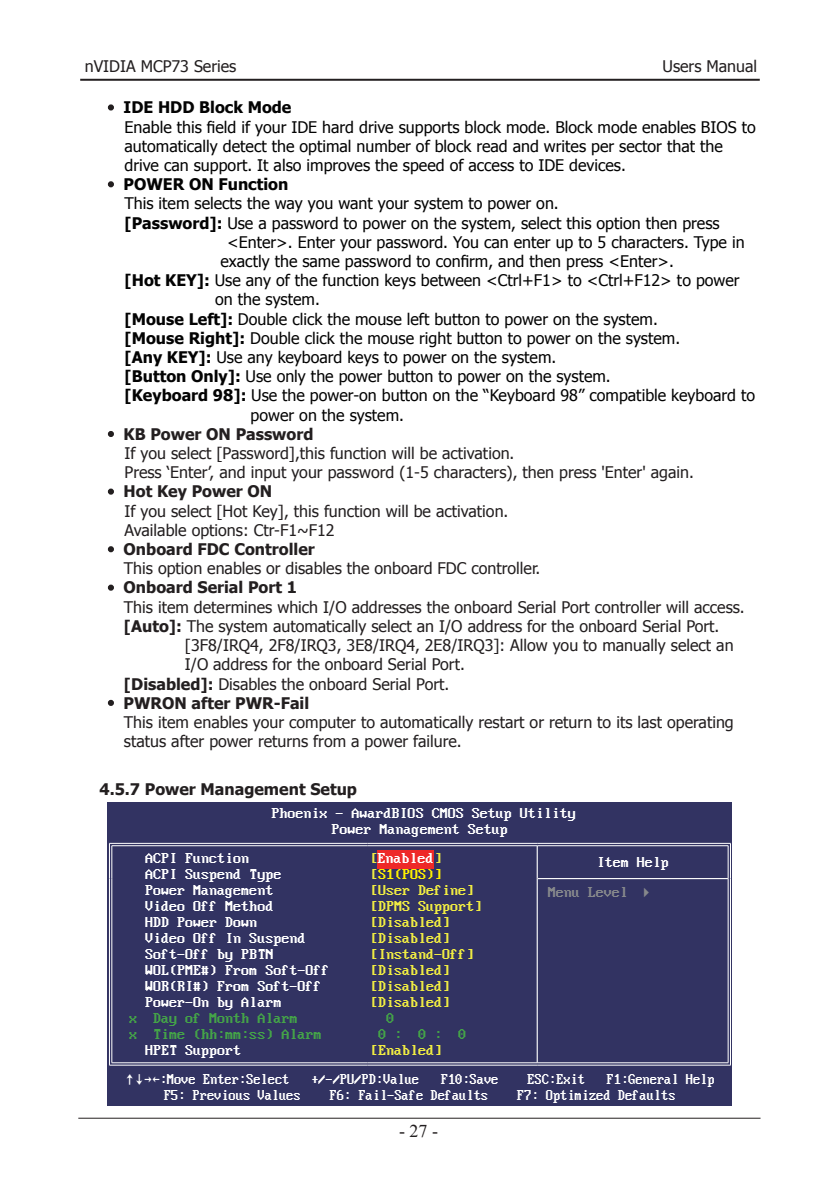
<style>
.page{position:relative;width:840px;height:1191px;background:#fff}
.page>*{position:absolute;margin:0;border:0;box-sizing:border-box;transform-origin:0 0}
.t1{font:18px "Times New Roman";color:#231f20}
.t2{font:16px "Tahoma";color:#030303}
.t3{font:16px "Tahoma";color:#231f20}
.t4{font:16px/16px "Video Terminal Screen";color:#fff;text-align:center}
.t5{font:16px "Video Terminal Screen";color:#fff;scale:.9 1}
.t6{font:700 16px "Tahoma";color:#231f20}
.t7{font:16px/16px "Video Terminal Screen";color:#efeb43}
.t8{font:16px/16px "Video Terminal Screen";color:#44a348}
.t9{font:700 16px "Tahoma";color:#030303}
.t10{font:16px/30.6px "Video Terminal Screen";color:#86888b}
.s1{font-family:"Koz Min Pro";font-weight:400;color:#231f20}
.s2{font-weight:700}
.s3{font-family:"Koz Min Pro";font-weight:400}
.s4{color:#fff}
.s5{color:#fff101}
.s6{font-family:"Courier New"}
.s7{font-family:"Sim Sun";font-size:12.8px}
.s8{font-family:"Sim Sun";font-size:24px}
</style>
<div class="page">
<hr style="left:80px;top:79px;width:679px;height:2px;background:#231f20">
<hr style="left:78px;top:1117px;width:682px;height:1px;background:#231f20">
<svg style="left:108px;top:104px;width:6px;height:6px"></svg>
<svg style="left:108px;top:181px;width:6px;height:6px"></svg>
<svg style="left:108px;top:431px;width:6px;height:6px"></svg>
<svg style="left:108px;top:488px;width:6px;height:6px"></svg>
<svg style="left:108px;top:546px;width:6px;height:6px"></svg>
<svg style="left:108px;top:584px;width:6px;height:6px"></svg>
<svg style="left:108px;top:700px;width:6px;height:6px"></svg>
<div style="left:108px;top:802px;width:623px;height:304px;background:#323362"></div>
<hr style="left:109px;top:843px;width:258px;height:1px;background:#fff">
<hr style="left:111px;top:845px;width:256px;height:1px;background:#fff">
<hr style="left:109px;top:843px;width:1px;height:35px;background:#fff">
<hr style="left:111px;top:846px;width:1px;height:32px;background:#fff">
<hr style="left:367px;top:843px;width:170px;height:1px;background:#fff">
<hr style="left:367px;top:845px;width:170px;height:1px;background:#fff">
<hr style="left:537px;top:843px;width:193px;height:1px;background:#fff">
<hr style="left:537px;top:845px;width:191px;height:1px;background:#fff">
<hr style="left:727px;top:846px;width:1px;height:32px;background:#fff">
<hr style="left:729px;top:843px;width:1px;height:35px;background:#fff">
<hr style="left:109px;top:878px;width:1px;height:187px;background:#fff">
<hr style="left:111px;top:878px;width:1px;height:184px;background:#fff">
<hr style="left:727px;top:878px;width:1px;height:184px;background:#fff">
<hr style="left:729px;top:878px;width:1px;height:187px;background:#fff">
<hr style="left:111px;top:1062px;width:256px;height:1px;background:#fff">
<hr style="left:109px;top:1064px;width:258px;height:1px;background:#fff">
<hr style="left:367px;top:1062px;width:170px;height:1px;background:#fff">
<hr style="left:367px;top:1064px;width:170px;height:1px;background:#fff">
<hr style="left:537px;top:1062px;width:191px;height:1px;background:#fff">
<hr style="left:537px;top:1064px;width:193px;height:1px;background:#fff">
<hr style="left:536px;top:846px;width:1px;height:32px;background:#fff">
<hr style="left:536px;top:878px;width:1px;height:184px;background:#fff">
<hr style="left:537px;top:878px;width:190px;height:1px;background:#fff">
<div style="left:377px;top:850px;width:56px;height:18px;background:#ee2928"></div>
<p class="t3" style="left:85px;top:56px;width:153px">nVIDIA MCP73 Series</p>
<p class="t3" style="left:662px;top:56px;width:96px">Users Manual</p>
<p class="t9" style="left:103px;top:96px;width:190px"><span class="s1">・</span> IDE HDD Block Mode</p>
<p class="t2" style="left:124px;top:116px;width:632px">Enable this field if your IDE hard drive supports block mode. Block mode enables BIOS to</p>
<p class="t2" style="left:124px;top:135px;width:599px">automatically detect the optimal number of block read and writes per sector that the</p>
<p class="t2" style="left:124px;top:154px;width:502px">drive can support. It also improves the speed of access to IDE devices.</p>
<p class="t9" style="left:103px;top:173px;width:187px"><span class="s1">・</span> POWER ON Function</p>
<p class="t2" style="left:124px;top:193px;width:435px">This item selects the way you want your system to power on.</p>
<p class="t2" style="left:124px;top:212px;width:596px"><span class="s2">[Password]:</span> Use a password to power on the system, select this option then press</p>
<p class="t2" style="left:227px;top:231px;width:518px">&lt;Enter&gt;. Enter your password. You can enter up to 5 characters. Type in</p>
<p class="t2" style="left:220px;top:250px;width:455px">exactly the same password to confirm, and then press &lt;Enter&gt;.</p>
<p class="t2" style="left:124px;top:270px;width:616px"><span class="s2">[Hot KEY]:</span> Use any of the function keys between &lt;Ctrl+F1&gt; to &lt;Ctrl+F12&gt; to power</p>
<p class="t2" style="left:215px;top:289px;width:106px">on the system.</p>
<p class="t2" style="left:124px;top:308px;width:534px"><span class="s2">[Mouse Left]:</span> Double click the mouse left button to power on the system.</p>
<p class="t2" style="left:124px;top:327px;width:557px"><span class="s2">[Mouse Right]:</span> Double click the mouse right button to power on the system.</p>
<p class="t2" style="left:124px;top:346px;width:433px"><span class="s2">[Any KEY]:</span> Use any keyboard keys to power on the system.</p>
<p class="t2" style="left:124px;top:366px;width:487px"><span class="s2">[Button Only]:</span> Use only the power button to power on the system.</p>
<p class="t2" style="left:124px;top:385px;width:631px"><span class="s2">[Keyboard 98]:</span> Use the power-on button on the “Keyboard 98” compatible keyboard to</p>
<p class="t2" style="left:250px;top:404px;width:155px">power on the system.</p>
<p class="t6" style="left:103px;top:423px;width:212px"><span class="s3">・</span> KB Power ON Password</p>
<p class="t3" style="left:124px;top:442px;width:391px">If you select [Password],this function will be activation.</p>
<p class="t3" style="left:124px;top:462px;width:570px">Press ‘Enter’, and input your password (1-5 characters), then press 'Enter' again.</p>
<p class="t6" style="left:103px;top:480px;width:171px"><span class="s3">・</span> Hot Key Power ON</p>
<p class="t3" style="left:124px;top:500px;width:385px">If you select [Hot Key], this function will be activation.</p>
<p class="t3" style="left:124px;top:519px;width:211px">Available options: Ctr-F1~F12</p>
<p class="t6" style="left:103px;top:538px;width:213px"><span class="s3">・</span> Onboard FDC Controller</p>
<p class="t3" style="left:124px;top:558px;width:418px">This option enables or disables the onboard FDC controller.</p>
<p class="t6" style="left:103px;top:576px;width:195px"><span class="s3">・</span> Onboard Serial Port 1</p>
<p class="t3" style="left:124px;top:596px;width:622px">This item determines which I/O addresses the onboard Serial Port controller will access.</p>
<p class="t3" style="left:124px;top:615px;width:596px"><span class="s2">[Auto]:</span> The system automatically select an I/O address for the onboard Serial Port.</p>
<p class="t3" style="left:185px;top:634px;width:550px">[3F8/IRQ4, 2F8/IRQ3, 3E8/IRQ4, 2E8/IRQ3]: Allow you to manually select an</p>
<p class="t3" style="left:185px;top:654px;width:281px">I/O address for the onboard Serial Port.</p>
<p class="t3" style="left:124px;top:673px;width:327px"><span class="s2">[Disabled]:</span> Disables the onboard Serial Port.</p>
<p class="t6" style="left:103px;top:691px;width:208px"><span class="s3">・</span> PWRON after PWR-Fail</p>
<p class="t3" style="left:124px;top:711px;width:611px">This item enables your computer to automatically restart or return to its last operating</p>
<p class="t3" style="left:124px;top:730px;width:339px">status after power returns from a power failure.</p>
<p class="t6" style="left:99px;top:777px;width:259px">4.5.7 Power Management Setup</p>
<p class="t4" style="left:272px;top:806px;width:306px">Phoenix - AwardBIOS CMOS Setup Utility<br>Power Management Setup</p>
<p class="t4" style="left:145px;top:851px;width:186px;text-align:left">ACPI Function<br>ACPI Suspend Type<br>Power Management<br>Video Off Method<br>HDD Power Down<br>Video Off In Suspend<br>Soft-Off by PBTN<br>WOL(PME#) From Soft-Off<br>WOR(RI#) From Soft-Off<br>Power-On by Alarm</p>
<p class="t8" style="left:129px;top:1011px;width:194px">x Day of Month Alarm<br>x Time (hh:mm:ss) Alarm</p>
<p class="t4" style="left:145px;top:1043px;width:98px">HPET Support</p>
<p class="t7" style="left:370px;top:851px;width:114px">[<span class="s4">Enabled</span>] [<span class="s5">S1(POS)] </span>[User Define] [DPMS Support] [Disabled] [Disabled] [Instand-Off] [Disabled] [Disabled] [Disabled]</p>
<p class="t8" style="left:378px;top:1011px;width:90px;text-indent:8px">0<br>0 : 0 : 0</p>
<p class="t7" style="left:370px;top:1043px;width:74px">[Enabled]</p>
<p class="t10" style="left:547px;top:847px;width:123px;text-indent:49px"><span class="s4">Item Help<br></span>Menu Level <span class="s6">►</span></p>
<p class="t5" style="left:118px;top:1072px;width:192px"><span class="s7">↑↓</span><span class="s8">→←</span>:Move Enter:Select</p>
<p class="t5" style="left:311px;top:1072px;width:122px">+/-/PU/PD:Value</p>
<p class="t5" style="left:441px;top:1072px;width:66px">F10:Save</p>
<p class="t5" style="left:527px;top:1072px;width:66px">ESC:Exit</p>
<p class="t5" style="left:606px;top:1072px;width:122px">F1:General Help</p>
<p class="t5" style="left:164px;top:1088px;width:154px">F5: Previous Values</p>
<p class="t5" style="left:330px;top:1088px;width:178px">F6: Fail-Safe Defaults</p>
<p class="t5" style="left:517px;top:1088px;width:178px">F7: Optimized Defaults</p>
<p class="t1" style="left:399px;top:1119px;width:40px">- 27 -</p>
</div>
